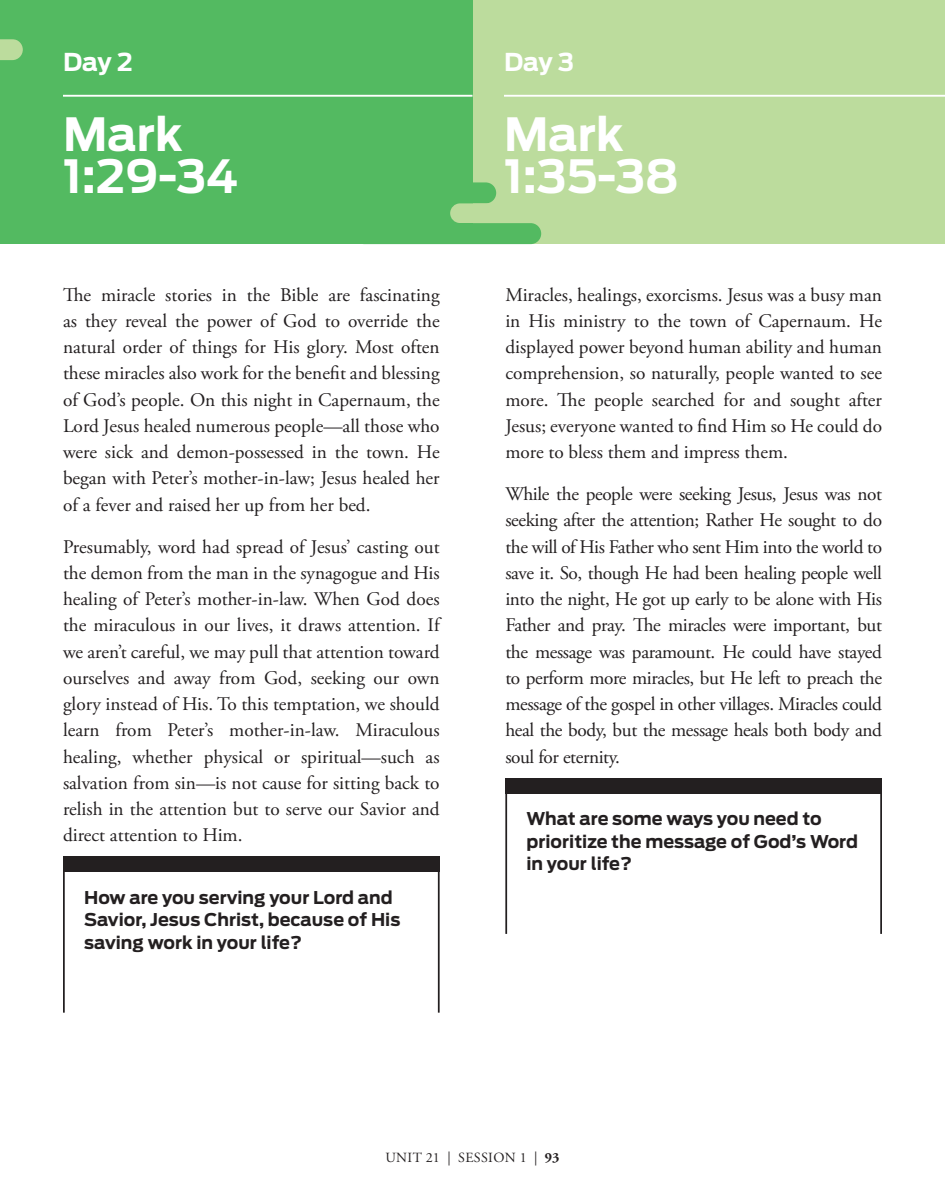
<style>
.page{position:relative;width:945px;height:1197px;background:#fff}
.page>*{position:absolute;margin:0;border:0;box-sizing:border-box;transform-origin:0 0}
.header_largest_left{font:700 45.5px/42px "Antenna";color:#fff}
.header_smallest_left{font:700 24.5px "Antenna";letter-spacing:-.01em;color:#fff}
.body_devo{font:19.25px/26.2px "Adobe Garamond Pro";color:#231f20;text-align:justify}
.question_devos{font:700 17.5px/22.8px "Antenna";color:#231f20}
.t1{font:14px "Adobe Garamond Pro";letter-spacing:.025em;color:#231f20}
.s1{font-weight:700}
</style>
<div class="page">
<div style="left:473px;top:0;width:472px;height:244px;background:#bcdc9d"></div>
<div style="left:309px;top:182px;width:187px;height:21px;background:#53ba61;border-radius:10px"></div>
<div style="left:0;top:0;width:473px;height:244px;background:#53ba61"></div>
<svg style="left:0;top:39px;width:23px;height:22px"></svg>
<div style="left:450px;top:203px;width:67px;height:20px;background:#bcdc9d;border-radius:10px"></div>
<div style="left:354px;top:223px;width:187px;height:21px;background:#53ba61;border-radius:10px"></div>
<div style="left:64px;top:857px;width:376px;height:15px;background:#231f20"></div>
<hr style="left:63px;top:857px;width:2px;height:156px;background:#231f20">
<hr style="left:438px;top:857px;width:2px;height:156px;background:#231f20">
<hr style="left:63px;top:95px;width:409px;height:2px;background:#fff">
<div style="left:506px;top:778px;width:376px;height:15px;background:#231f20"></div>
<hr style="left:505px;top:778px;width:2px;height:156px;background:#231f20">
<hr style="left:880px;top:778px;width:2px;height:156px;background:#231f20">
<hr style="left:504px;top:95px;width:441px;height:2px;background:#fff">
<p class="header_smallest_left" style="left:63px;top:48px;width:71px">Day 2</p>
<p class="header_largest_left" style="left:63px;top:114px;width:177px">Mark<br>1:29-34</p>
<p class="body_devo" style="left:63px;top:282px;width:378px">The miracle stories in the Bible are fascinating as they reveal the power of God to override the natural order of things for His glory. Most often these miracles also work for the benefit and blessing of God’s people. On this night in Capernaum, the Lord Jesus healed numerous people—all those who were sick and demon-possessed in the town. He began with Peter’s mother-in-law; Jesus healed her of a fever and raised her up from her bed.</p>
<p class="body_devo" style="left:63px;top:534px;width:378px">Presumably, word had spread of Jesus’ casting out the demon from the man in the synagogue and His healing of Peter’s mother-in-law. When God does the miraculous in our lives, it draws attention. If we aren’t careful, we may pull that attention toward ourselves and away from God, seeking our own glory instead of His. To this temptation, we should learn from Peter’s mother-in-law. Miraculous healing, whether physical or spiritual—such as salvation from sin—is not cause for sitting back to relish in the attention but to serve our Savior and direct attention to Him.</p>
<p class="question_devos" style="left:84px;top:886px;width:318px">How are you serving your Lord and<br>Savior, Jesus Christ, because of His saving work in your life?</p>
<p class="header_smallest_left" style="left:504px;top:48px;width:72px">Day 3</p>
<p class="header_largest_left" style="left:504px;top:114px;width:176px">Mark<br>1:35-38</p>
<p class="body_devo" style="left:505px;top:282px;width:378px">Miracles, healings, exorcisms. Jesus was a busy man in His ministry to the town of Capernaum. He displayed power beyond human ability and human comprehension, so naturally, people wanted to see more. The people searched for and sought after Jesus; everyone wanted to find Him so He could do more to bless them and impress them.</p>
<p class="body_devo" style="left:505px;top:482px;width:378px">While the people were seeking Jesus, Jesus was not seeking after the attention; Rather He sought to do the will of His Father who sent Him into the world to save it. So, though He had been healing people well into the night, He got up early to be alone with His Father and pray. The miracles were important, but the message was paramount. He could have stayed to perform more miracles, but He left to preach the message of the gospel in other villages. Miracles could heal the body, but the message heals both body and soul for eternity.</p>
<p class="question_devos" style="left:526px;top:807px;width:333px">What are some ways you need to prioritize the message of God’s Word in your life?</p>
<p class="t1" style="left:386px;top:1150px;width:176px">UNIT 21 | SESSION 1 | <span class="s1">93</span></p>
</div>
